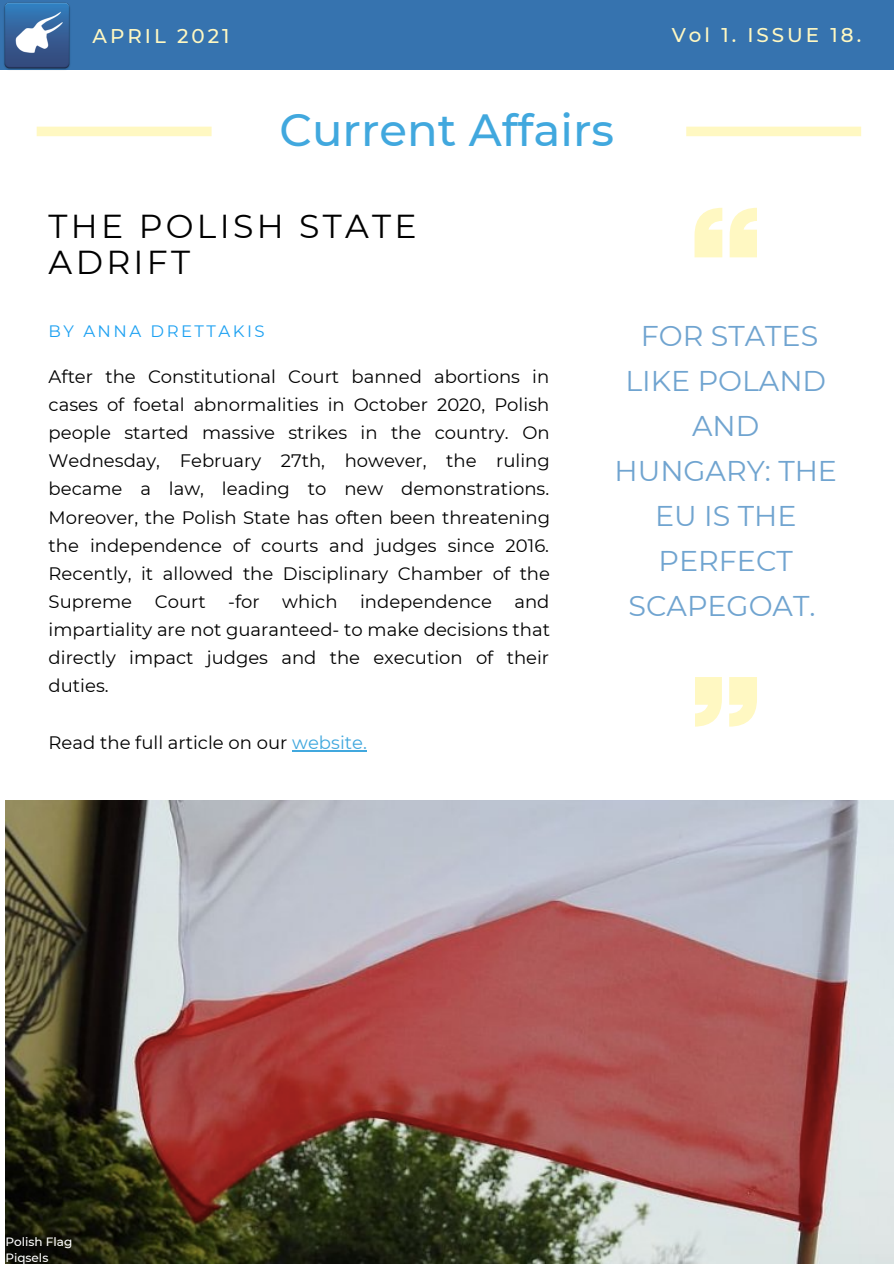
<style>
.page{position:relative;width:894px;height:1264px;background:#fff}
.page>*{position:absolute;margin:0;border:0;box-sizing:border-box;transform-origin:0 0}
.t1{font:500 45px "Montserrat";color:#41a8de}
.t2{font:33.15px/36px "Montserrat";letter-spacing:.1em;color:#000}
.t3{font:28.5px/45px "Montserrat";color:#70a4d0;text-align:center}
.t4{font:700 19.8px "Quicksand";letter-spacing:.15em;color:#fff8c2}
.t5{font:500 19.8px "Montserrat";letter-spacing:.15em;color:#fff8c2}
.t6{font:18px/28.2px "Montserrat";color:#000;text-align:justify}
.t7{font:16.5px "Montserrat";letter-spacing:.15em;color:#1da1f2}
.t8{font:500 12px "Montserrat";color:#fff}
.s1{font-family:"Montserrat";font-weight:500}
.s2{font-family:"Quicksand";font-weight:700}
.s3{color:#41a8de}
</style>
<div class="page">
<div style="left:0;top:1px;width:893px;height:69px;background:#3673af"></div>
<img style="left:0;top:0;width:73px;height:70px">
<div style="left:37px;top:127px;width:174px;height:9px;background:#fff8c2"></div>
<svg style="left:694px;top:208px;width:62px;height:49px"></svg>
<hr style="left:292px;top:750px;width:75px;height:1px;background:#41a8de">
<div style="left:686px;top:127px;width:174px;height:9px;background:#fff8c2"></div>
<svg style="left:695px;top:677px;width:61px;height:49px"></svg>
<img style="left:5px;top:800px;width:888px;height:463px">
<p class="t5" style="left:93px;top:23px;width:75px">APRIL</p>
<p class="t4" style="left:185px;top:24px;width:46px">20<span class="s1">21</span></p>
<p class="t5" style="left:671px;top:23px;width:133px">Vol 1. I<span class="s2">I</span>SSU</p>
<p class="t5" style="left:840px;top:23px;width:22px">8.</p>
<p class="t4" style="left:759px;top:23px;width:59px">SSUE</p>
<p class="t5" style="left:830px;top:23px;width:21px">1<span class="s2">2</span></p>
<p class="t4" style="left:49px;top:24px;width:192px">DECEMBER<span class="s1">20</span> 20</p>
<p class="t1" style="left:279px;top:103px;width:336px">Current Affairs</p>
<p class="t2" style="left:49px;top:208px;width:369px">THE POLISH STATE<br>ADRIFT</p>
<p class="t7" style="left:49px;top:321px;width:217px">BY ANNA DRETTAKIS</p>
<p class="t6" style="left:49px;top:362px;width:503px">After the Constitutional Court banned abortions in cases of foetal abnormalities in October 2020, Polish people started massive strikes in the country. On Wednesday, February 27th, however, the ruling became a law, leading to new demonstrations.<br>Moreover, the Polish State has often been threatening the independence of courts and judges since 2016.<br>Recently, it allowed the Disciplinary Chamber of the Supreme Court -for which independence and impartiality are not guaranteed- to make decisions that directly impact judges and the execution of their duties.</p>
<p class="t6" style="left:49px;top:728px;width:319px">Read the full article on our <span class="s3">website.</span></p>
<p class="t3" style="left:614px;top:313px;width:224px">FOR STATES<br>LIKE POLAND<br>AND<br>HUNGARY: THE<br>EU IS THE<br>PERFECT<br>SCAPEGOAT.</p>
<p class="t8" style="left:5px;top:1233px;width:68px">Polish Flag</p>
<p class="t8" style="left:5px;top:1249px;width:44px">Piqsels</p>
</div>
